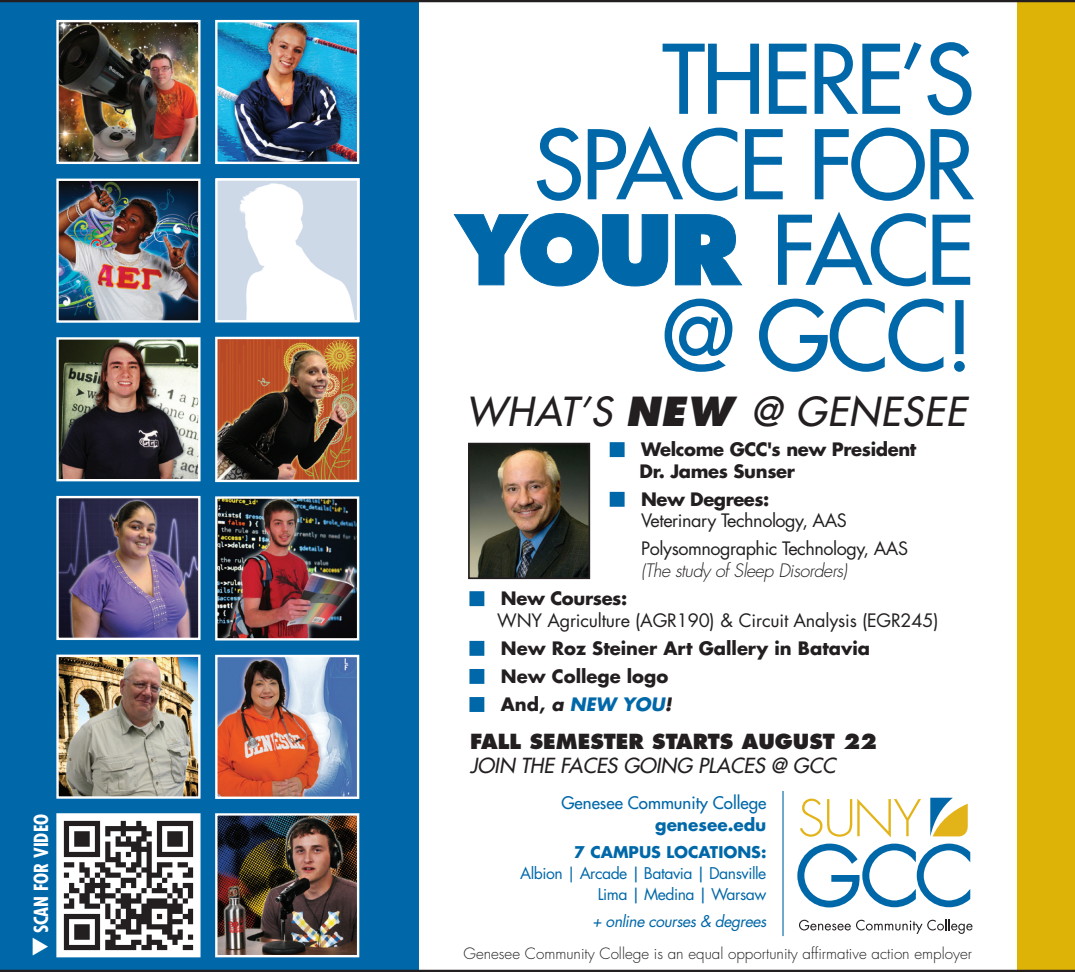
<style>
.page{position:relative;width:1075px;height:972px;background:#fff}
.page>*{position:absolute;margin:0;border:0;box-sizing:border-box;transform-origin:0 0}
.t1{font:93.15px/85.5px "Futura";letter-spacing:-.03em;color:#0068a9;text-align:right}
.t2{font:italic 38.93px "Futura";color:#231f20}
.t3{font:italic 20.25px "Futura";color:#231f20}
.t4{font:800 20.25px "Futura";color:#231f20}
.t5{font:700 condensed 18.9px "Futura";color:#fff}
.t6{font:18px/21.6px "Futura";letter-spacing:-.025em;color:#231f20}
.t7{font:700 18px "Futura";color:#231f20}
.t8{font:700 18px/21.6px "Futura";letter-spacing:-.02em;color:#231f20}
.t9{font:italic 300 18px "Futura";letter-spacing:-.025em;color:#231f20}
.t10{font:italic 700 18px "Futura";color:#0068a9}
.t11{font:16.88px "Futura";color:#0068a9}
.t12{font:700 16.88px "Futura";color:#0068a9}
.t13{font:15.75px/21.4px "Futura";letter-spacing:-.03em;color:#0068a9;text-align:right}
.t14{font:italic 15.75px "Futura";letter-spacing:-.03em;color:#0068a9}
.t15{font:300 15.3px "Futura";color:#231f20}
.s1{font-weight:800}
.s2{color:#0068a9}
.s3{font-weight:700}
.s4{font-style:normal;color:#231f20}
.s5{color:#231f20}
.s6{font-style:inherit}
</style>
<div class="page">
<img style="left:0;top:0;width:1075px;height:972px">
<svg style="left:48px;top:915px;width:1px;height:21px"></svg>
<p class="t5" style="left:29px;top:957px;width:144px;rotate:-90deg">❑scan for Video</p>
<h1 class="t1" style="left:455px;top:37px;width:521px">There’s<br>Space for<br><span class="s1">YOUR</span> Face @ GCC!</h1>
<h2 class="t2" style="left:466px;top:387px;width:510px">WHAT’S <span class="s1">NEW</span> @ GENESEE</h2>
<p class="t8" style="left:639px;top:438px;width:278px;text-indent:-29px"><span class="s2">■</span> Welcome GCC's new President<br>Dr. James Sunser</p>
<p class="t6" style="left:641px;top:489px;width:207px;text-indent:-31px"><span class="s2">■</span> <span class="s3">New Degrees:<br></span>Veterinary Technology, AAS</p>
<p class="t6" style="left:641px;top:538px;width:268px">Polysomnographic Technology, AAS</p>
<p class="t9" style="left:641px;top:560px;width:207px">(The study of Sleep Disorders)</p>
<p class="t6" style="left:497px;top:588px;width:443px;text-indent:-27px"><span class="s2">■</span> <span class="s3">New Courses:<br></span>WNY Agriculture (AGR190) &amp; Circuit Analysis (EGR245)</p>
<p class="t7" style="left:470px;top:636px;width:401px"><span class="s2">■</span> New Roz Steiner Art Gallery in Batavia</p>
<p class="t7" style="left:470px;top:664px;width:200px"><span class="s2">■</span> New College logo</p>
<p class="t10" style="left:470px;top:692px;width:203px">■ <span class="s4">And,</span> <span class="s5">a</span> NEW YOU<span class="s5">!</span></p>
<p class="t4" style="left:470px;top:729px;width:408px">FALL SEMESTER STARTS AUGUST 22</p>
<p class="t3" style="left:470px;top:753px;width:354px">JOIN THE FACES GOING PLACES @ GCC</p>
<p class="t11" style="left:561px;top:792px;width:206px">Genesee Community College</p>
<p class="t12" style="left:655px;top:813px;width:113px">genesee.edu</p>
<p class="t13" style="left:520px;top:841px;width:248px"><span class="s3">7 Campus Locations:<br></span>Albion | Arcade <span class="s6">|</span> Batavia <span class="s6">|</span> Dansville<br>Lima <span class="s6">|</span> Medina <span class="s6">|</span> Warsaw</p>
<p class="t14" style="left:592px;top:911px;width:176px">+ online courses &amp; degrees</p>
<p class="t15" style="left:463px;top:944px;width:510px">Genesee Community College is an equal opportunity affirmative action employer</p>
</div>
